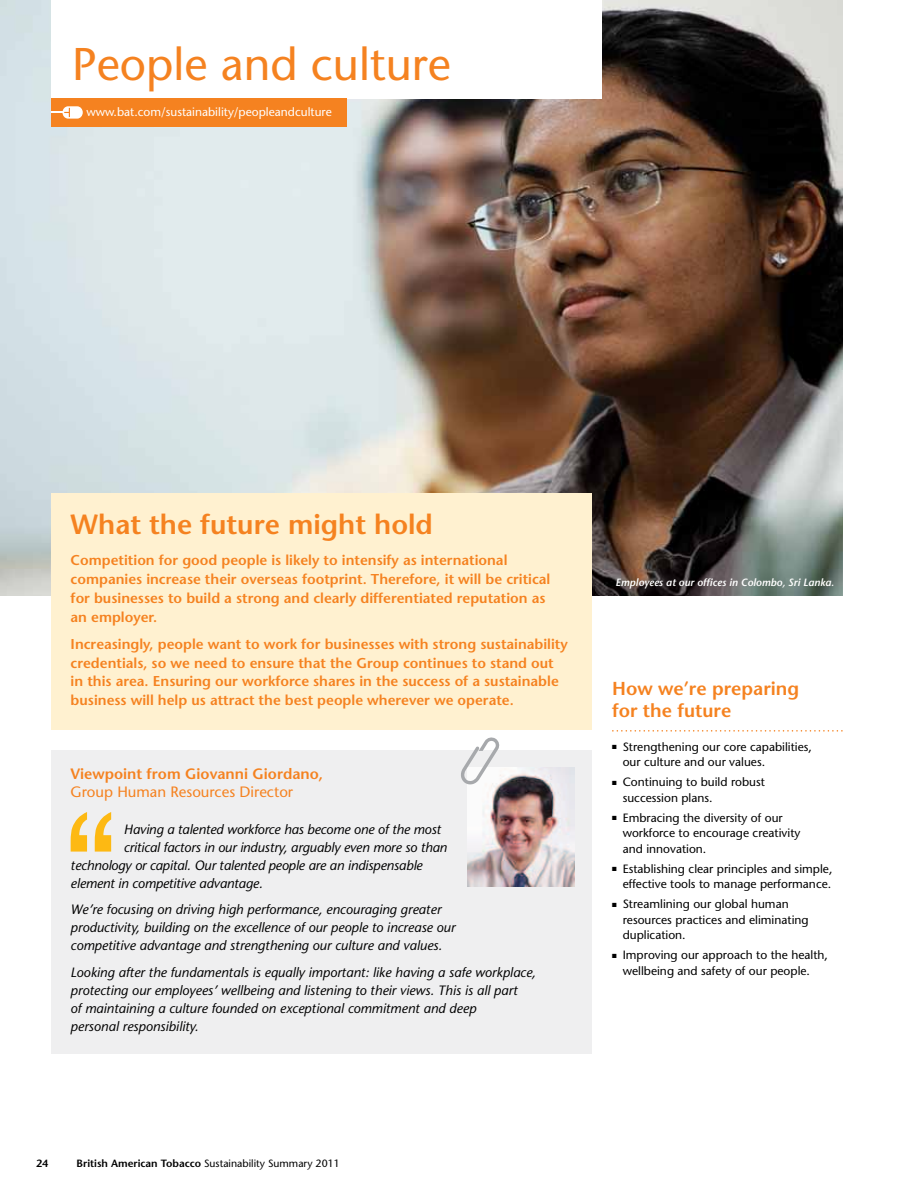
<style>
.page{position:relative;width:915px;height:1191px;background:#fff}
.page>*{position:absolute;margin:0;border:0;box-sizing:border-box;transform-origin:0 0}
.t1{font:45.75px "Stone Sans";color:#f58220}
.t2{font:600 27.75px "Stone Sans";color:#f58220}
.t3{font:600 18.75px/22.5px "Stone Sans";color:#f58220}
.t4{font:600 15px "Stone Sans";color:#f58220}
.t5{font:15px "Stone Sans";color:#f58220}
.t6{font:600 14.25px/18.8px "Stone Sans";color:#f58220}
.t7{font:italic 13.5px/18px "Stone Sans";color:#000}
.t8{font:12px/15.6px "Stone Sans";color:#000}
.t9{font:12px "Stone Sans";color:#fff}
.t10{font:10.5px "Stone Sans";color:#000}
.t11{font:italic 600 10.5px "Stone Sans";color:#fff}
.t12{font:600 10.5px "Stone Sans";color:#000}
.s1{font-weight:600}
</style>
<div class="page">
<img style="left:0;top:0;width:842px;height:595px">
<div style="left:51px;top:0;width:550px;height:98px;background:#fff"></div>
<svg style="left:612px;top:730px;width:230px;height:1px"></svg>
<div style="left:51px;top:98px;width:296px;height:29px;background:#f58220"></div>
<div style="left:51px;top:493px;width:540px;height:237px;background:#fff1d0"></div>
<div style="left:51px;top:750px;width:540px;height:304px;background:#efeff0"></div>
<svg style="left:71px;top:812px;width:40px;height:39px"></svg>
<svg style="left:51px;top:106px;width:32px;height:13px"></svg>
<img style="left:467px;top:767px;width:107px;height:119px">
<svg style="left:461px;top:737px;width:39px;height:47px"></svg>
<h1 class="t1" style="left:72px;top:36px;width:380px">People and culture</h1>
<p class="t9" style="left:86px;top:105px;width:247px">www.bat.com/sustainability/peopleandculture</p>
<h2 class="t2" style="left:71px;top:507px;width:363px">What the future might hold</h2>
<p class="t6" style="left:71px;top:551px;width:481px">Competition for good people is likely to intensify as international companies increase their overseas footprint. Therefore, it will be critical for businesses to build a strong and clearly differentiated reputation as an employer.</p>
<p class="t6" style="left:71px;top:634px;width:498px">Increasingly, people want to work for businesses with strong sustainability credentials, so we need to ensure that the Group continues to stand out in this area. Ensuring our workforce shares in the success of a sustainable business will help us attract the best people wherever we operate.</p>
<p class="t4" style="left:71px;top:764px;width:254px">Viewpoint from Giovanni Giordano,</p>
<p class="t5" style="left:71px;top:782px;width:224px">Group Human Resources Director</p>
<p class="t7" style="left:124px;top:820px;width:318px">Having a talented workforce has become one of the most</p>
<p class="t7" style="left:124px;top:838px;width:324px">critical factors in our industry, arguably even more so than</p>
<p class="t7" style="left:71px;top:856px;width:353px">technology or capital. Our talented people are an indispensable</p>
<p class="t7" style="left:71px;top:874px;width:193px">element in competitive advantage.</p>
<p class="t7" style="left:71px;top:900px;width:386px">We’re focusing on driving high performance, encouraging greater productivity, building on the excellence of our people to increase our competitive advantage and strengthening our culture and values.</p>
<p class="t7" style="left:71px;top:963px;width:466px">Looking after the fundamentals is equally important: like having a safe workplace, protecting our employees’ wellbeing and listening to their views. This is all part<br>of maintaining a culture founded on exceptional commitment and deep<br>personal responsibility.</p>
<p class="t11" style="left:615px;top:576px;width:220px">Employees at our offices in Colombo, Sri Lanka.</p>
<h3 class="t3" style="left:612px;top:677px;width:188px">How we’re preparing for the future</h3>
<p class="t8" style="left:622px;top:739px;width:191px;text-indent:-11px">■ Strengthening our core capabilities, our culture and our values.</p>
<p class="t8" style="left:622px;top:774px;width:144px;text-indent:-11px">■ Continuing to build robust succession plans.</p>
<p class="t8" style="left:622px;top:809px;width:179px;text-indent:-11px">■ Embracing the diversity of our workforce to encourage creativity and innovation.</p>
<p class="t8" style="left:612px;top:860px;width:222px;text-align:right">■ Establishing clear principles and simple, effective tools to manage performance.</p>
<p class="t8" style="left:622px;top:896px;width:187px;text-indent:-11px">■ Streamlining our global human resources practices and eliminating duplication.</p>
<p class="t8" style="left:622px;top:947px;width:207px;text-indent:-11px">■ Improving our approach to the health, wellbeing and safety of our people.</p>
<p class="t12" style="left:36px;top:1157px;width:14px">24</p>
<p class="t10" style="left:77px;top:1157px;width:264px"><span class="s1">British American Tobacco</span> Sustainability Summary 2011</p>
</div>
